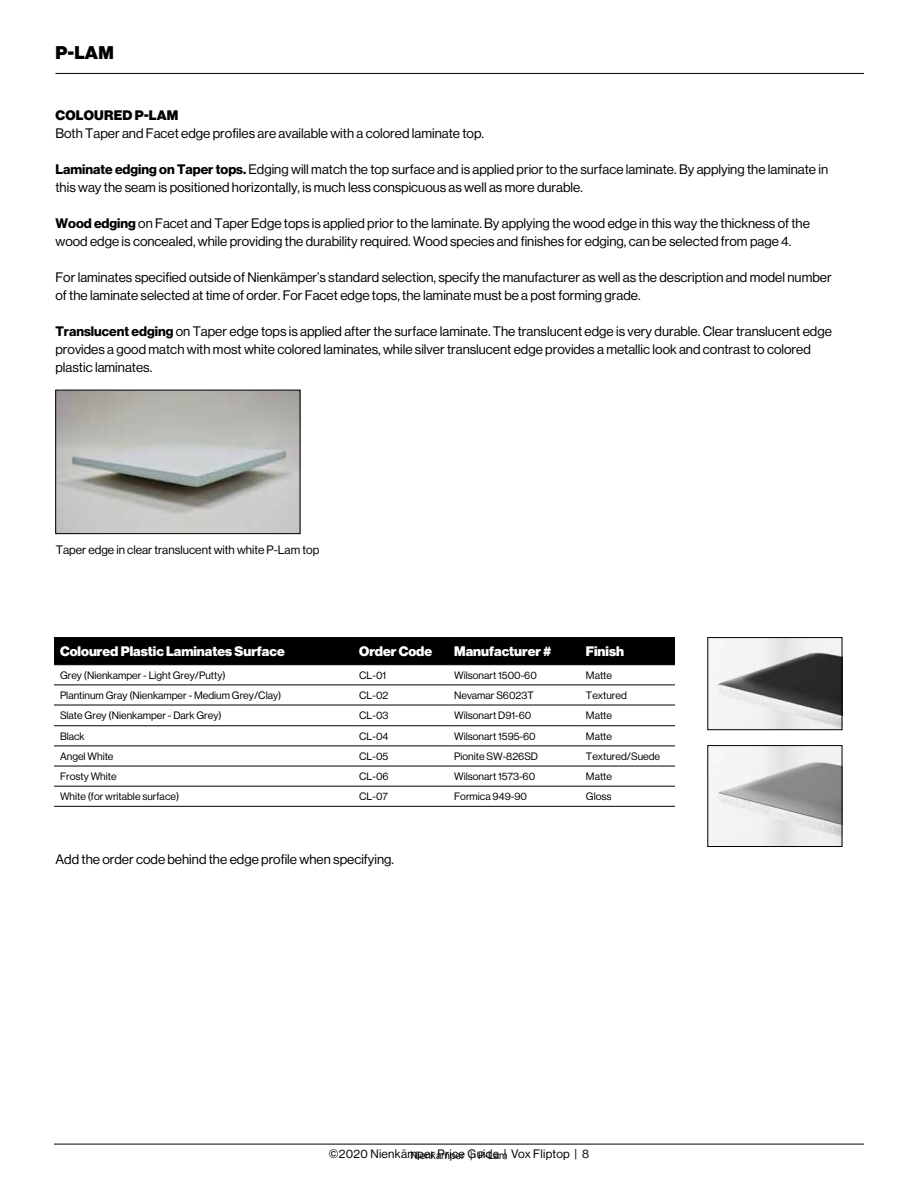
<style>
.page{position:relative;width:918px;height:1188px;background:#fff}
.page>*{position:absolute;margin:0;border:0;box-sizing:border-box;transform-origin:0 0}
.t1{font:18px "N Haas Grotesk DS Pro 95 Blk";color:#000}
.t2{font:13.5px/18px "N Haas Grotesk DS Pro 55 Rg";color:#000}
.t3{font:13.5px "N Haas Grotesk DS Pro 95 Blk";color:#fff}
.t4{font:13.5px "N Haas Grotesk DS Pro 95 Blk";letter-spacing:.015em;color:#000}
.t5{font:12px "N Haas Grotesk DS Pro 55 Rg";color:#000}
.t6{font:12px "N Haas Grotesk DS Pro 55 Rg";letter-spacing:.025em;color:#000}
.t7{font:10.5px "N Haas Grotesk DS Pro 55 Rg";color:#000}
.s1{font-family:"N Haas Grotesk DS Pro 75 Bd"}
</style>
<div class="page">
<hr style="left:54px;top:1144px;width:810px;height:1px;background:#000">
<hr style="left:56px;top:73px;width:808px;height:1px;background:#000">
<img style="left:709px;top:639px;width:131px;height:89px">
<div style="left:707px;top:637px;width:135px;height:93px;border:1px solid #000"></div>
<img style="left:709px;top:747px;width:131px;height:98px">
<div style="left:707px;top:745px;width:135px;height:102px;border:1px solid #000"></div>
<div style="left:54px;top:638px;width:621px;height:26px;background:#000"></div>
<hr style="left:54px;top:637px;width:299px;height:1px;background:#000">
<hr style="left:353px;top:637px;width:95px;height:1px;background:#000">
<hr style="left:448px;top:637px;width:132px;height:1px;background:#000">
<hr style="left:580px;top:637px;width:95px;height:1px;background:#000">
<hr style="left:54px;top:664px;width:299px;height:1px;background:#000">
<hr style="left:353px;top:664px;width:95px;height:1px;background:#000">
<hr style="left:448px;top:664px;width:132px;height:1px;background:#000">
<hr style="left:580px;top:664px;width:95px;height:1px;background:#000">
<hr style="left:54px;top:685px;width:299px;height:1px;background:#000">
<hr style="left:353px;top:685px;width:95px;height:1px;background:#000">
<hr style="left:448px;top:685px;width:132px;height:1px;background:#000">
<hr style="left:580px;top:685px;width:95px;height:1px;background:#000">
<hr style="left:54px;top:705px;width:299px;height:1px;background:#000">
<hr style="left:353px;top:705px;width:95px;height:1px;background:#000">
<hr style="left:448px;top:705px;width:132px;height:1px;background:#000">
<hr style="left:580px;top:705px;width:95px;height:1px;background:#000">
<hr style="left:54px;top:725px;width:299px;height:1px;background:#000">
<hr style="left:353px;top:725px;width:95px;height:1px;background:#000">
<hr style="left:448px;top:725px;width:132px;height:1px;background:#000">
<hr style="left:580px;top:725px;width:95px;height:1px;background:#000">
<hr style="left:54px;top:746px;width:299px;height:1px;background:#000">
<hr style="left:353px;top:746px;width:95px;height:1px;background:#000">
<hr style="left:448px;top:746px;width:132px;height:1px;background:#000">
<hr style="left:580px;top:746px;width:95px;height:1px;background:#000">
<hr style="left:54px;top:766px;width:299px;height:1px;background:#000">
<hr style="left:353px;top:766px;width:95px;height:1px;background:#000">
<hr style="left:448px;top:766px;width:132px;height:1px;background:#000">
<hr style="left:580px;top:766px;width:95px;height:1px;background:#000">
<hr style="left:54px;top:786px;width:299px;height:1px;background:#000">
<hr style="left:353px;top:786px;width:95px;height:1px;background:#000">
<hr style="left:448px;top:786px;width:132px;height:1px;background:#000">
<hr style="left:580px;top:786px;width:95px;height:1px;background:#000">
<hr style="left:54px;top:806px;width:299px;height:1px;background:#000">
<hr style="left:353px;top:806px;width:95px;height:1px;background:#000">
<hr style="left:448px;top:806px;width:132px;height:1px;background:#000">
<hr style="left:580px;top:806px;width:95px;height:1px;background:#000">
<img style="left:58px;top:392px;width:240px;height:140px">
<div style="left:56px;top:390px;width:244px;height:144px;border:1px solid #000"></div>
<h1 class="t1" style="left:56px;top:42px;width:60px">P-LAM</h1>
<p class="t4" style="left:56px;top:107px;width:124px">COLOURED P-LAM</p>
<p class="t2" style="left:56px;top:124px;width:430px">Both Taper and Facet edge profiles are available with a colored laminate top.</p>
<p class="t2" style="left:55px;top:160px;width:774px"><span class="s1">Laminate edging on Taper tops.</span> Edging will match the top surface and is applied prior to the surface laminate. By applying the laminate in this way the seam is positioned horizontally, is much less conspicuous as well as more durable.</p>
<p class="t2" style="left:55px;top:214px;width:756px"><span class="s1">Wood edging</span> on Facet and Taper Edge tops is applied prior to the laminate. By applying the wood edge in this way the thickness of the wood edge is concealed, while providing the durability required. Wood species and finishes for edging, can be selected from page 4.</p>
<p class="t2" style="left:55px;top:268px;width:778px">For laminates specified outside of Nienkämper’s standard selection, specify the manufacturer as well as the description and model number of the laminate selected at time of order. For Facet edge tops, the laminate must be a post forming grade.</p>
<p class="t2" style="left:55px;top:322px;width:778px"><span class="s1">Translucent edging</span> on Taper edge tops is applied after the surface laminate. The translucent edge is very durable. Clear translucent edge provides a good match with most white colored laminates, while silver translucent edge provides a metallic look and contrast to colored plastic laminates.</p>
<p class="t5" style="left:56px;top:543px;width:265px">Taper edge in clear translucent with white P-Lam top</p>
<p class="t3" style="left:60px;top:644px;width:226px">Coloured Plastic Laminates Surface</p>
<p class="t3" style="left:359px;top:644px;width:75px">Order Code</p>
<p class="t3" style="left:454px;top:644px;width:99px">Manufacturer #</p>
<p class="t3" style="left:586px;top:644px;width:40px">Finish</p>
<p class="t7" style="left:60px;top:669px;width:167px">Grey (Nienkamper - Light Grey/Putty)</p>
<p class="t7" style="left:359px;top:669px;width:29px">CL-01</p>
<p class="t7" style="left:454px;top:669px;width:84px">Wilsonart 1500-60</p>
<p class="t7" style="left:586px;top:669px;width:28px">Matte</p>
<p class="t7" style="left:60px;top:689px;width:223px">Plantinum Gray (Nienkamper - Medium Grey/Clay)</p>
<p class="t7" style="left:359px;top:689px;width:31px">CL-02</p>
<p class="t7" style="left:454px;top:689px;width:81px">Nevamar S6023T</p>
<p class="t7" style="left:586px;top:689px;width:42px">Textured</p>
<p class="t7" style="left:60px;top:710px;width:163px">Slate Grey (Nienkamper - Dark Grey)</p>
<p class="t7" style="left:359px;top:710px;width:31px">CL-03</p>
<p class="t7" style="left:454px;top:710px;width:79px">Wilsonart D91-60</p>
<p class="t7" style="left:586px;top:710px;width:28px">Matte</p>
<p class="t7" style="left:60px;top:730px;width:26px">Black</p>
<p class="t7" style="left:359px;top:730px;width:31px">CL-04</p>
<p class="t7" style="left:454px;top:730px;width:83px">Wilsonart 1595-60</p>
<p class="t7" style="left:586px;top:730px;width:28px">Matte</p>
<p class="t7" style="left:60px;top:750px;width:55px">Angel White</p>
<p class="t7" style="left:359px;top:750px;width:31px">CL-05</p>
<p class="t7" style="left:454px;top:750px;width:85px">Pionite SW-826SD</p>
<p class="t7" style="left:586px;top:750px;width:76px">Textured/Suede</p>
<p class="t7" style="left:60px;top:771px;width:58px">Frosty White</p>
<p class="t7" style="left:359px;top:771px;width:31px">CL-06</p>
<p class="t7" style="left:454px;top:771px;width:83px">Wilsonart 1573-60</p>
<p class="t7" style="left:586px;top:771px;width:28px">Matte</p>
<p class="t7" style="left:60px;top:791px;width:121px">White (for writable surface)</p>
<p class="t7" style="left:359px;top:791px;width:30px">CL-07</p>
<p class="t7" style="left:454px;top:791px;width:74px">Formica 949-90</p>
<p class="t7" style="left:586px;top:791px;width:27px">Gloss</p>
<p class="t2" style="left:56px;top:850px;width:340px">Add the order code behind the edge profile when specifying.</p>
<p class="t6" style="left:329px;top:1147px;width:262px">©2020 Nienkämper Price Guide | Vox Fliptop | 8</p>
<p class="t7" style="left:410px;top:1150px;width:99px">Nienkamper | P-Lam</p>
</div>
